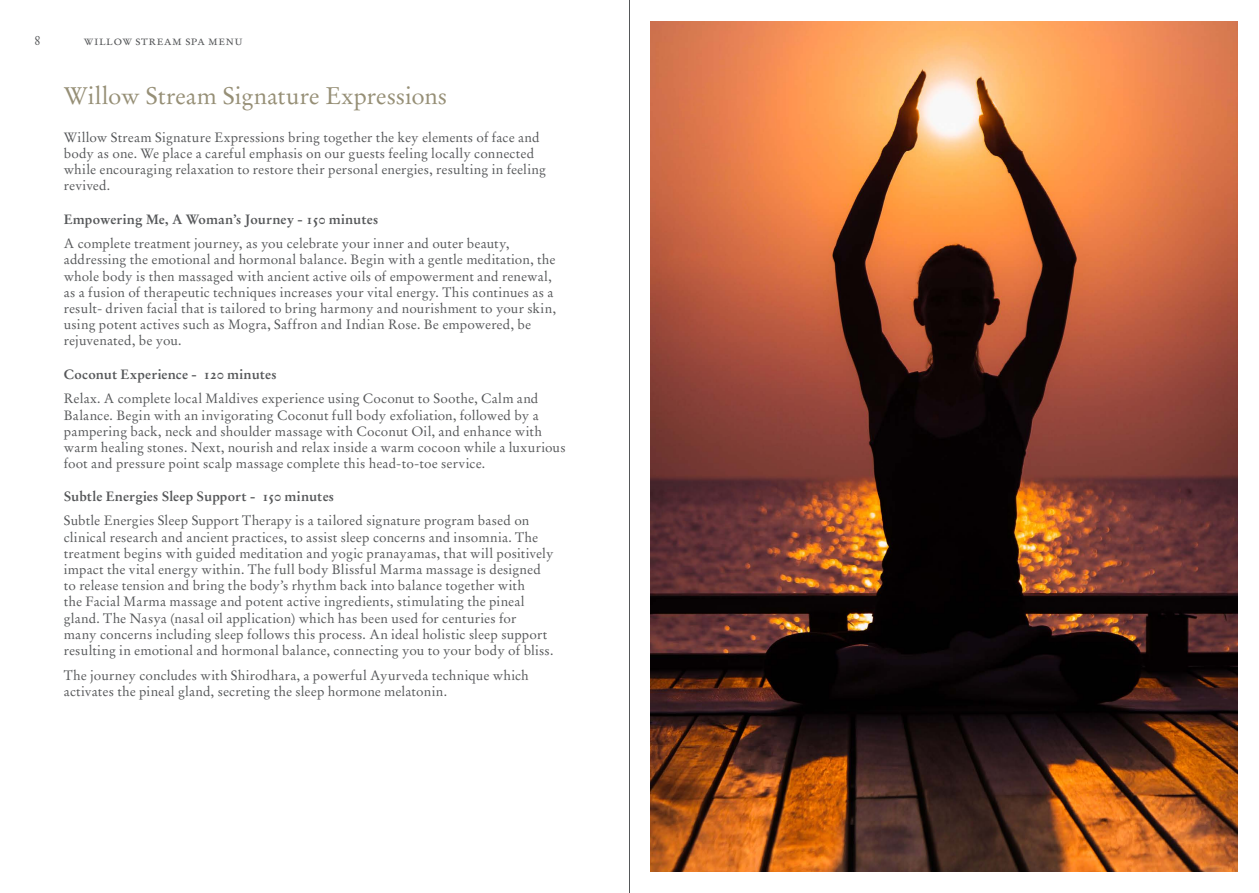
<style>
.page{position:relative;width:1259px;height:893px;background:#fff}
.page>*{position:absolute;margin:0;border:0;box-sizing:border-box;transform-origin:0 0}
.t1{font:24px "Stempel Garamond Roman Os F";color:#968f76}
.t2{font:13.5px/16.2px "Stempel Garamond Roman Os F";letter-spacing:.015em;color:#555759}
.t3{font:13.5px "Stempel Garamond Bold Os F";letter-spacing:.01em;color:#555759}
.t4{font:13.5px "Stempel Garamond Roman SC";letter-spacing:.035em;color:#555759}
</style>
<div class="page">
<hr style="left:629px;top:0;width:1px;height:893px;background:#555759">
<img style="left:651px;top:21px;width:586px;height:851px">
<p class="t4" style="left:34px;top:32px;width:8px">8</p>
<p class="t4" style="left:84px;top:32px;width:161px">willow stream spa menu</p>
<h1 class="t1" style="left:64px;top:82px;width:385px">Willow Stream Signature Expressions</h1>
<p class="t2" style="left:64px;top:129px;width:484px">Willow Stream Signature Expressions bring together the key elements of face and body as one. We place a careful emphasis on our guests feeling locally connected while encouraging relaxation to restore their personal energies, resulting in feeling revived.</p>
<p class="t3" style="left:64px;top:211px;width:316px">Empowering Me, A Woman’s Journey - 150 minutes</p>
<p class="t2" style="left:64px;top:236px;width:494px">A complete treatment journey, as you celebrate your inner and outer beauty, addressing the emotional and hormonal balance. Begin with a gentle meditation, the whole body is then massaged with ancient active oils of empowerment and renewal, as a fusion of therapeutic techniques increases your vital energy. This continues as a result- driven facial that is tailored to bring harmony and nourishment to your skin, using potent actives such as Mogra, Saffron and Indian Rose. Be empowered, be rejuvenated, be you.</p>
<p class="t3" style="left:64px;top:366px;width:214px">Coconut Experience - 120 minutes</p>
<p class="t2" style="left:64px;top:391px;width:503px">Relax. A complete local Maldives experience using Coconut to Soothe, Calm and Balance. Begin with an invigorating Coconut full body exfoliation, followed by a pampering back, neck and shoulder massage with Coconut Oil, and enhance with warm healing stones. Next, nourish and relax inside a warm cocoon while a luxurious foot and pressure point scalp massage complete this head-to-toe service.</p>
<p class="t3" style="left:64px;top:488px;width:272px">Subtle Energies Sleep Support - 150 minutes</p>
<p class="t2" style="left:64px;top:513px;width:491px">Subtle Energies Sleep Support Therapy is a tailored signature program based on clinical research and ancient practices, to assist sleep concerns and insomnia. The treatment begins with guided meditation and yogic pranayamas, that will positively impact the vital energy within. The full body Blissful Marma massage is designed to release tension and bring the body’s rhythm back into balance together with<br>the Facial Marma massage and potent active ingredients, stimulating the pineal gland. The Nasya (nasal oil application) which has been used for centuries for<br>many concerns including sleep follows this process. An ideal holistic sleep support resulting in emotional and hormonal balance, connecting you to your body of bliss.</p>
<p class="t2" style="left:64px;top:667px;width:466px">The journey concludes with Shirodhara, a powerful Ayurveda technique which activates the pineal gland, secreting the sleep hormone melatonin.</p>
</div>
